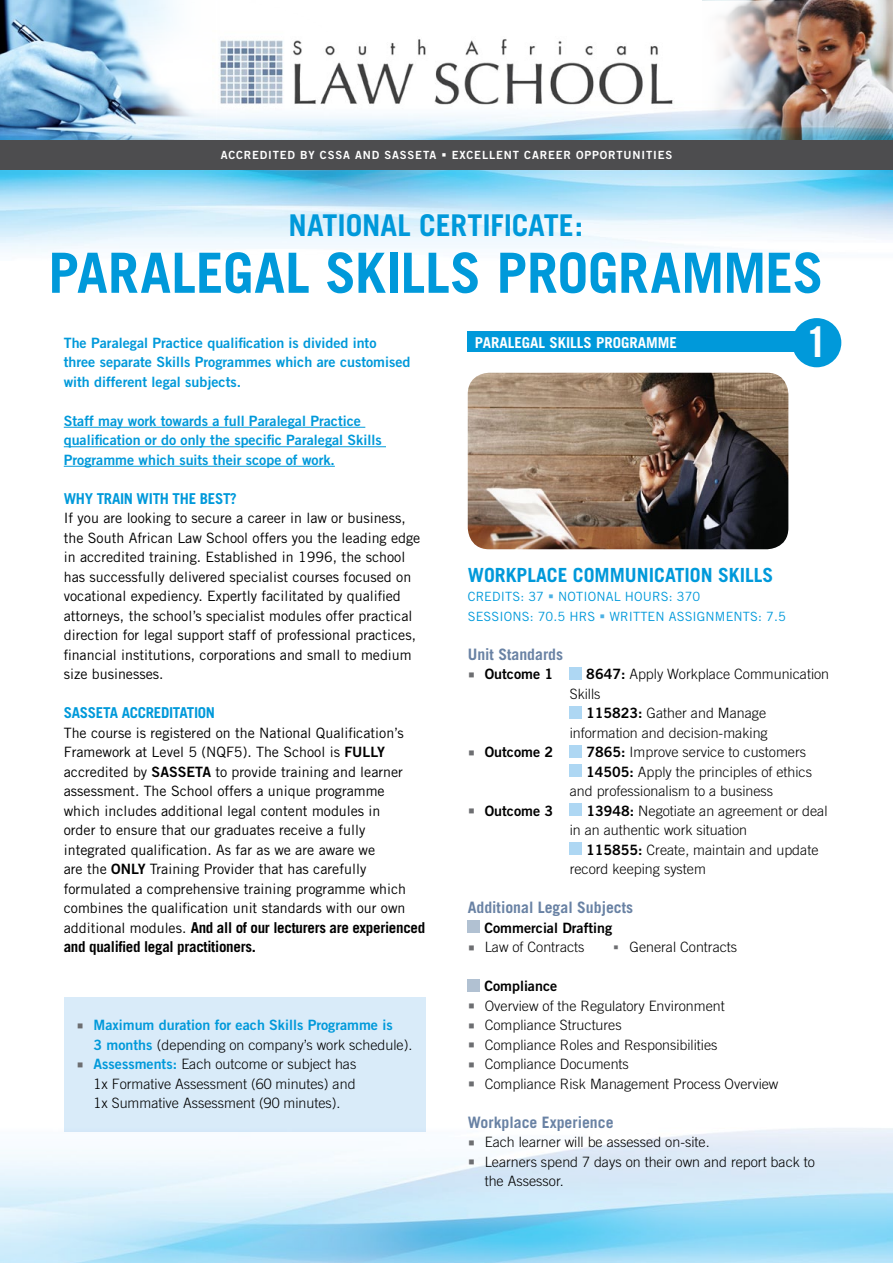
<style>
.page{position:relative;width:893px;height:1263px;background:#fff}
.page>*{position:absolute;margin:0;border:0;box-sizing:border-box;transform-origin:0 0}
.t1{font:700 55.5px "Trade Gothic";color:#0099da}
.t2{font:700 42px "Trade Gothic";color:#fff}
.t3{font:700 30px "Trade Gothic";letter-spacing:-.005em;color:#0099da}
.t4{font:700 19.5px "Trade Gothic";color:#0099da}
.t5{font:700 15.75px "Trade Gothic";color:#6982a4}
.t6{font:700 15px/19.5px "Trade Gothic";letter-spacing:-.02em;color:#000}
.t7{font:700 15px "Trade Gothic";letter-spacing:-.02em;color:#0099da}
.t8{font:700 15px "Trade Gothic";color:#fff}
.t9{font:14.25px/19.5px "Trade Gothic";color:#000}
.t10{font:300 14.25px/19.5px "Trade Gothic";color:#000}
.t11{font:14.25px/19.5px "Trade Gothic Bold Two";color:#0099da}
.t12{font:14.25px "Trade Gothic Bold Two";color:#000}
.t13{font:12.75px "Trade Gothic";letter-spacing:.01em;color:#0099da}
.t14{font:11.25px "Trade Gothic Bold Two";letter-spacing:.075em;color:#fff}
.s1{font-family:"Trade Gothic Bold Two"}
.s2{font-weight:400;font-size:14.25px}
.s3{font-family:"Trade Gothic Bold Two";font-weight:400;color:#0099da}
.s4{color:#4cb0e3}
.s5{font-family:"Trade Gothic Bold Two";font-weight:400}
.s6{color:#6d6e71}
</style>
<div class="page">
<img style="left:0;top:1057px;width:893px;height:206px">
<hr style="left:64px;top:427px;width:301px;height:1px;background:#0099da">
<hr style="left:64px;top:446px;width:322px;height:1px;background:#0099da">
<hr style="left:64px;top:466px;width:271px;height:1px;background:#0099da">
<div style="left:468px;top:331px;width:340px;height:21px;background:#0099da"></div>
<div style="left:792px;top:318px;width:49px;height:49px;background:#0099da;border-radius:50%"></div>
<div style="left:570px;top:667px;width:12px;height:12px;background:#aed7f3"></div>
<div style="left:570px;top:706px;width:12px;height:12px;background:#aed7f3"></div>
<div style="left:570px;top:745px;width:12px;height:12px;background:#aed7f3"></div>
<div style="left:570px;top:764px;width:12px;height:13px;background:#aed7f3"></div>
<div style="left:570px;top:803px;width:12px;height:13px;background:#aed7f3"></div>
<div style="left:570px;top:842px;width:12px;height:13px;background:#aed7f3"></div>
<div style="left:468px;top:920px;width:12px;height:13px;background:#b1c1d2"></div>
<div style="left:468px;top:979px;width:12px;height:12px;background:#b1c1d2"></div>
<img style="left:0;top:169px;width:893px;height:84px">
<img style="left:721px;top:2px;width:172px;height:52px">
<img style="left:0;top:0;width:19px;height:54px">
<img style="left:19px;top:0;width:85px;height:54px">
<img style="left:104px;top:0;width:237px;height:177px">
<img style="left:0;top:54px;width:893px;height:86px">
<div style="left:0;top:140px;width:893px;height:29px;background:#4d4d4f"></div>
<img style="left:213px;top:31px;width:467px;height:81px">
<div style="left:64px;top:997px;width:361px;height:135px;background:#d9ebf9"></div>
<img style="left:468px;top:373px;width:320px;height:176px">
<svg style="left:469px;top:1062px;width:5px;height:5px"></svg>
<svg style="left:469px;top:1082px;width:5px;height:5px"></svg>
<svg style="left:469px;top:1140px;width:5px;height:5px"></svg>
<svg style="left:469px;top:1160px;width:5px;height:5px"></svg>
<p class="t14" style="left:221px;top:148px;width:61px">Accredited</p>
<p class="t14" style="left:300px;top:148px;width:175px">by CSSA and SASSETA ▪ Excelle</p>
<p class="t14" style="left:504px;top:148px;width:162px">nt career opportu nities</p>
<h3 class="t3" style="left:289px;top:207px;width:296px">National Certificate:</h3>
<h1 class="t1" style="left:48px;top:239px;width:777px">Paralegal skills Programmes</h1>
<p class="t11" style="left:64px;top:333px;width:348px">The Paralegal Practice qualification is divided into three separate Skills Programmes which are customised with different legal subjects.</p>
<p class="t11" style="left:64px;top:411px;width:319px">Staff may work towards a full Paralegal Practice qualification or do only the specific Paralegal Skills<br>Programme which suits their scope of work.</p>
<p class="t7" style="left:64px;top:489px;width:175px">Why train with the best?</p>
<p class="t9" style="left:64px;top:508px;width:358px">If you are looking to secure a career in law or business, the South African Law School offers you the leading edge in accredited training. Established in 1996, the school has successfully delivered specialist courses focused on vocational expediency. Expertly facilitated by qualified attorneys, the school’s specialist modules offer practical direction for legal support staff of professional practices, financial institutions, corporations and small to medium size businesses.</p>
<p class="t7" style="left:64px;top:704px;width:9px">SASSETA</p>
<p class="t7" style="left:122px;top:704px;width:95px">Accreditation</p>
<p class="t9" style="left:64px;top:723px;width:344px">The course is registered on the National Qualification’s Framework at Level 5 (NQF5). The School is <span class="s1">FULLY </span>accredited by <span class="s1">SASSETA</span> to provide training and learner assessment. The School offers a unique programme which includes additional legal content modules in order to ensure that our graduates receive a fully integrated qualification. As far as we are aware we<br>are the <span class="s1">only</span> Training Provider that has carefully formulated a comprehensive training programme which combines the qualification unit standards with our own</p>
<p class="t6" style="left:64px;top:917px;width:363px"><span class="s2">additional modules.</span> And all of our lecturers are experienced and qualified legal practitioners.</p>
<p class="t11" style="left:94px;top:1015px;width:301px">Maximum duration for each Skills Programme is</p>
<p class="t10" style="left:94px;top:1035px;width:320px"><span class="s3">3 months</span> (depending on company’s work schedule).<br><span class="s3">Assessments:</span> Each outcome or subject has<br>1x Formative Assessment (60 minutes) and<br>1x Summative Assessment (90 minutes).</p>
<p class="t8" style="left:475px;top:333px;width:204px">paralegal Skills Programme</p>
<h2 class="t2" style="left:805px;top:316px;width:25px">1</h2>
<h3 class="t4" style="left:468px;top:563px;width:28px">WORKPLACE</h3>
<h3 class="t4" style="left:573px;top:563px;width:14px">COMM</h3>
<h3 class="t4" style="left:625px;top:563px;width:23px">UNICATION</h3>
<h3 class="t4" style="left:718px;top:563px;width:10px">SKILLS</h3>
<p class="t13" style="left:468px;top:589px;width:138px">Credits: 37 <span class="s4">▪</span> Notional</p>
<p class="t13" style="left:625px;top:589px;width:77px">Hours: 370</p>
<p class="t13" style="left:468px;top:609px;width:16px">Sessi</p>
<p class="t13" style="left:504px;top:609px;width:133px">ons: 70.5 h rs <span class="s4">▪</span> Written</p>
<p class="t13" style="left:669px;top:609px;width:66px">Assign ments</p>
<p class="t13" style="left:758px;top:609px;width:29px">: 7.5</p>
<p class="t5" style="left:468px;top:644px;width:97px">Unit Standards</p>
<p class="t12" style="left:485px;top:665px;width:70px">Outcome 1</p>
<p class="t10" style="left:586px;top:664px;width:244px"><span class="s5">8647:</span> Apply Workplace Communication</p>
<p class="t10" style="left:570px;top:684px;width:32px">Skills</p>
<p class="t10" style="left:586px;top:703px;width:182px"><span class="s5">115823:</span> Gather and Manage</p>
<p class="t10" style="left:570px;top:723px;width:199px">information and decision-making</p>
<p class="t12" style="left:485px;top:743px;width:70px">Outcome 2</p>
<p class="t10" style="left:586px;top:742px;width:221px"><span class="s5">7865:</span> Improve service to customers</p>
<p class="t10" style="left:586px;top:762px;width:228px"><span class="s5">14505:</span> Apply the principles of ethics</p>
<p class="t10" style="left:570px;top:781px;width:205px">and professionalism to a business</p>
<p class="t12" style="left:485px;top:802px;width:70px">Outcome 3</p>
<p class="t10" style="left:570px;top:801px;width:259px;text-indent:17px"><span class="s5">13948:</span> Negotiate an agreement or deal in an authentic work situation</p>
<p class="t10" style="left:570px;top:840px;width:250px;text-indent:16px"><span class="s5">115855:</span> Create, maintain and update record keeping system</p>
<p class="t5" style="left:468px;top:898px;width:167px">Additional Legal Subjects</p>
<p class="t12" style="left:484px;top:919px;width:129px">Commercial Drafting</p>
<p class="t10" style="left:485px;top:937px;width:101px">Law of Contracts</p>
<p class="t10" style="left:613px;top:937px;width:126px"><span class="s6">▪</span> General Contracts</p>
<p class="t12" style="left:484px;top:977px;width:74px">Compliance</p>
<p class="t10" style="left:485px;top:996px;width:295px">Overview of the Regulatory Environment Compliance Structures<br>Compliance Roles and Responsibilities Compliance Documents<br>Compliance Risk Management Process Overview</p>
<p class="t5" style="left:468px;top:1112px;width:147px">Workplace Experience</p>
<p class="t10" style="left:485px;top:1132px;width:332px">Each learner will be assessed on-site.<br>Learners spend 7 days on their own and report back to the Assessor.</p>
</div>
